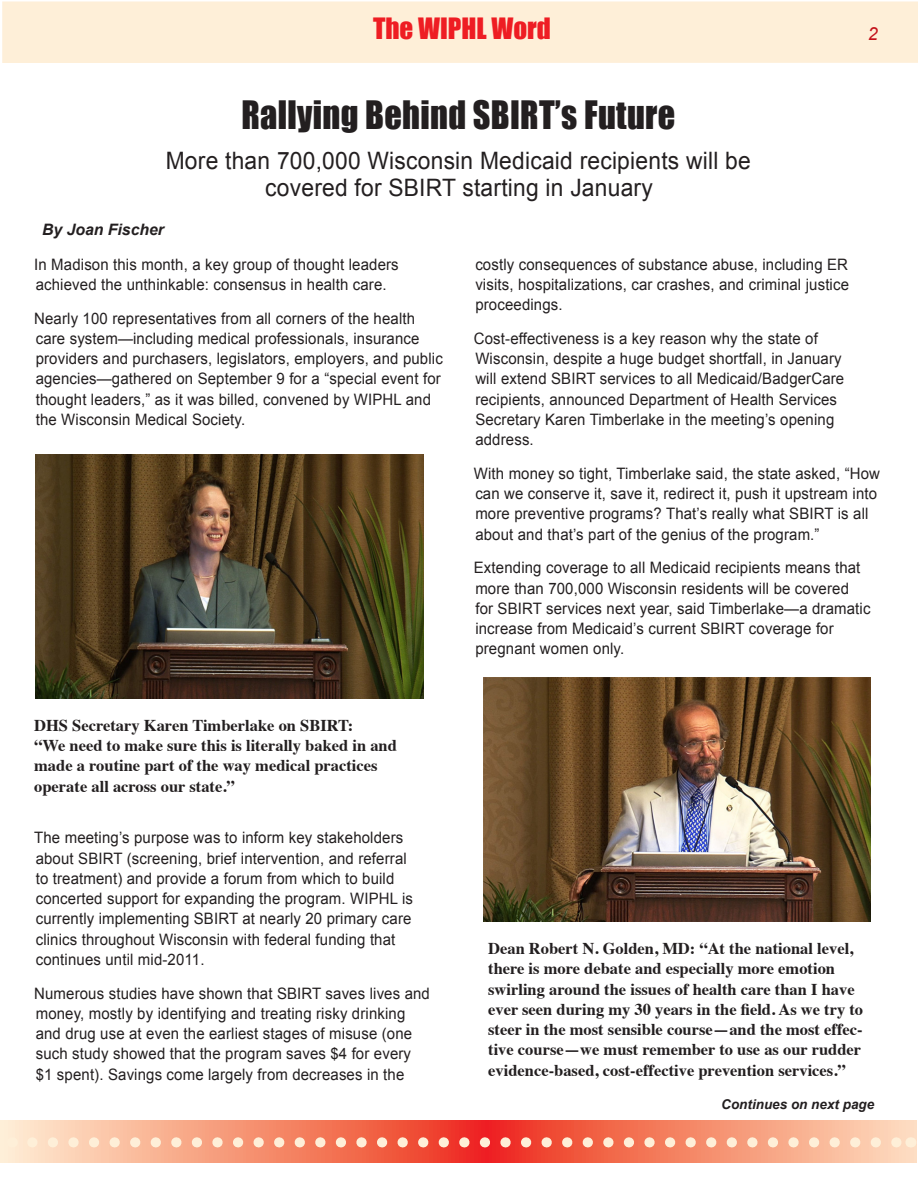
<style>
.page{position:relative;width:918px;height:1188px;background:#fff}
.page>*{position:absolute;margin:0;border:0;box-sizing:border-box;transform-origin:0 0}
.Body_10_5{font:36px "Impact";letter-spacing:.01em;color:#231f20;scale:.95 1}
.t1{font:27px "Impact";color:#ee1d23}
.Body_10_5-2{font:24px/27px "Arial";letter-spacing:.01em;color:#231f20;text-align:center;scale:.95 1}
.t2{font:italic 18px "Arial";color:#c4121a}
.t3{font:700 16.5px/20.2px "Times";color:#231f20}
.Body_10_5-3{font:15.75px/20.2px "Arial";letter-spacing:.01em;color:#231f20;scale:.95 1}
.t4{font:italic 700 15.75px "Arial";color:#231f20}
.t5{font:italic 700 13.5px "Arial";color:#231f20}
</style>
<div class="page">
<div style="left:2px;top:2px;width:916px;height:61px;background:#feefd8"></div>
<svg style="left:0;top:1120px;width:916px;height:42px;background:#f58e73"></svg>
<svg style="left:32px;top:1137px;width:868px;height:11px;background:#f8ac92"></svg>
<img style="left:36px;top:454px;width:388px;height:244px">
<img style="left:483px;top:677px;width:388px;height:244px">
<p class="t1" style="left:373px;top:8px;width:179px">The WIPHL Word</p>
<p class="t2" style="left:868px;top:22px;width:12px">2</p>
<p class="Body_10_5" style="left:241px;top:87px;width:458px">Rallying Behind SBIRT’s Future</p>
<p class="Body_10_5-2" style="left:166px;top:148px;width:617px">More than 700,000 Wisconsin Medicaid recipients will be covered for SBIRT starting in January</p>
<p class="t4" style="left:42px;top:220px;width:123px">By Joan Fischer</p>
<p class="Body_10_5-3" style="left:34px;top:254px;width:385px">In Madison this month, a key group of thought leaders achieved the unthinkable: consensus in health care.</p>
<p class="Body_10_5-3" style="left:34px;top:308px;width:432px">Nearly 100 representatives from all corners of the health care system—including medical professionals, insurance providers and purchasers, legislators, employers, and public agencies—gathered on September 9 for a “special event for thought leaders,” as it was billed, convened by WIPHL and the Wisconsin Medical Society.</p>
<p class="t3" style="left:34px;top:713px;width:364px">DHS Secretary Karen Timberlake on SBIRT:<br>“We need to make sure this is literally baked in and made a routine part of the way medical practices operate all across our state.”</p>
<p class="Body_10_5-3" style="left:34px;top:828px;width:400px">The meeting’s purpose was to inform key stakeholders about SBIRT (screening, brief intervention, and referral to treatment) and provide a forum from which to build concerted support for expanding the program. WIPHL is currently implementing SBIRT at nearly 20 primary care clinics throughout Wisconsin with federal funding that continues until mid-2011.</p>
<p class="Body_10_5-3" style="left:34px;top:983px;width:418px">Numerous studies have shown that SBIRT saves lives and money, mostly by identifying and treating risky drinking and drug use at even the earliest stages of misuse (one such study showed that the program saves $4 for every $1 spent). Savings come largely from decreases in the</p>
<p class="Body_10_5-3" style="left:475px;top:254px;width:395px;text-align:justify">costly consequences of substance abuse, including ER visits, hospitalizations, car crashes, and criminal justice proceedings.</p>
<p class="Body_10_5-3" style="left:474px;top:329px;width:391px">Cost-effectiveness is a key reason why the state of Wisconsin, despite a huge budget shortfall, in January will extend SBIRT services to all Medicaid/BadgerCare recipients, announced Department of Health Services Secretary Karen Timberlake in the meeting’s opening address.</p>
<p class="Body_10_5-3" style="left:474px;top:464px;width:429px">With money so tight, Timberlake said, the state asked, “How can we conserve it, save it, redirect it, push it upstream into more preventive programs? That’s really what SBIRT is all about and that’s part of the genius of the program.”</p>
<p class="Body_10_5-3" style="left:474px;top:558px;width:419px">Extending coverage to all Medicaid recipients means that more than 700,000 Wisconsin residents will be covered<br>for SBIRT services next year, said Timberlake—a dramatic increase from Medicaid’s current SBIRT coverage for pregnant women only.</p>
<p class="t3" style="left:488px;top:937px;width:377px">Dean Robert N. Golden, MD: “At the national level, there is more debate and especially more emotion swirling around the issues of health care than I have ever seen during my 30 years in the field. As we try to steer in the most sensible course—and the most effec&shy;tive course—we must remember to use as our rudder evidence-based, cost-effective prevention services.”</p>
<p class="t5" style="left:721px;top:1096px;width:155px">Continues on next page</p>
</div>
